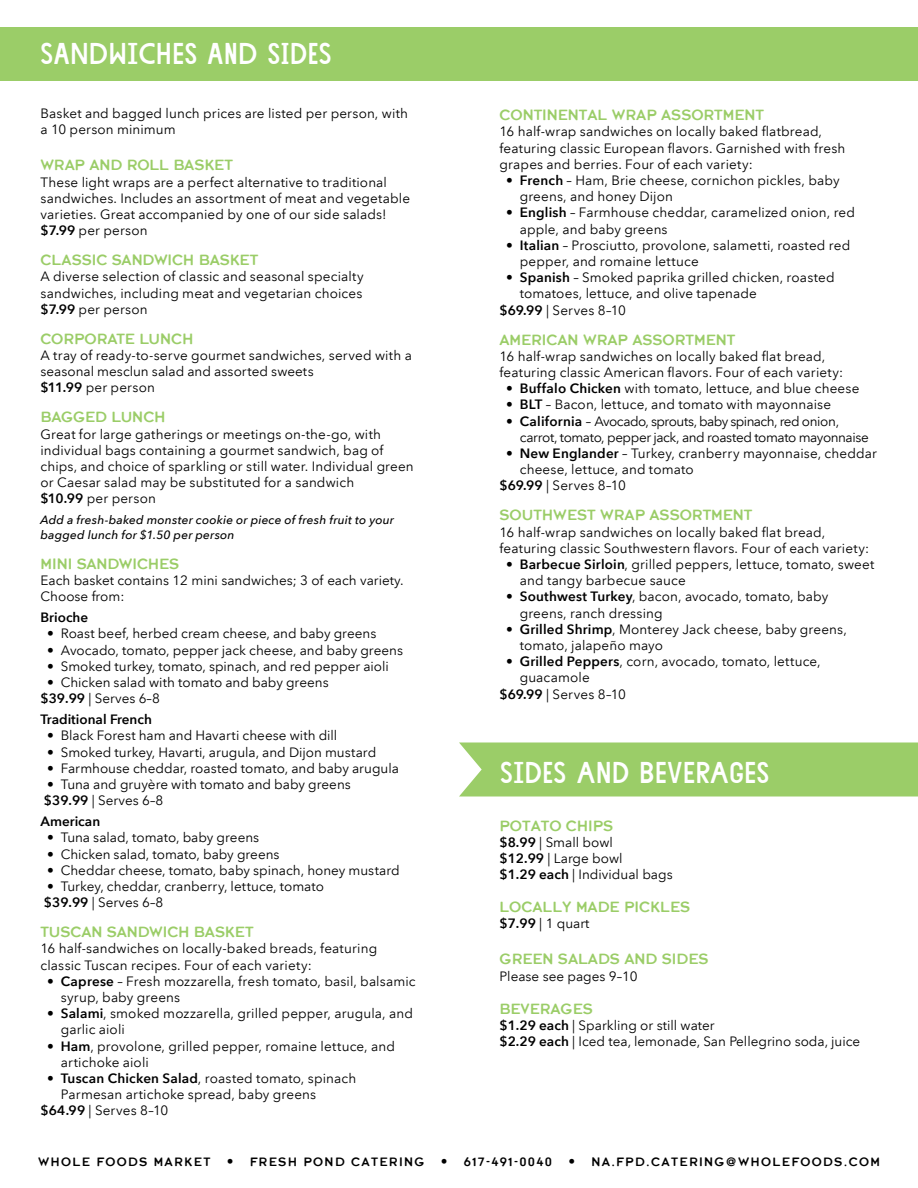
<style>
.page{position:relative;width:918px;height:1188px;background:#fff}
.page>*{position:absolute;margin:0;border:0;box-sizing:border-box;transform-origin:0 0}
.t1{font:30px "WFM Farmstand TT";color:#fff}
.t2{font:16.5px "Rescue";color:#9bcd68}
.t3{font:13.5px/16.2px "Avenir Next LT Pro";letter-spacing:.005em;color:#000}
.t4{font:13.5px/16.2px "Avenir Next LT Pro";letter-spacing:-.03em;color:#000}
.t5{font:13.5px "Rescue";letter-spacing:.1em;color:#000}
.t6{font:600 13.5px "Avenir Next LT Pro";color:#000}
.t7{font:italic 500 12px/14.4px "Avenir Next LT Pro";letter-spacing:.015em;color:#000}
.s1{font-weight:600}
.s2{font-family:"Avenir Next LT Pro";font-weight:600}
</style>
<div class="page">
<div style="left:459px;top:742px;width:459px;height:54px;background:#9bcd68"></div>
<div style="left:0;top:27px;width:918px;height:54px;background:#9bcd68"></div>
<h1 class="t1" style="left:40px;top:36px;width:293px">SANDWICHES AND SIDES</h1>
<p class="t3" style="left:40px;top:105px;width:369px">Basket and bagged lunch prices are listed per person, with a 10 person minimum</p>
<p class="t2" style="left:40px;top:158px;width:194px">WRAP AND ROLL BASKET</p>
<p class="t3" style="left:40px;top:174px;width:371px">These light wraps are a perfect alternative to traditional sandwiches. Includes an assortment of meat and vegetable varieties. Great accompanied by one of our side salads! <span class="s1">$7.99</span> per person</p>
<p class="t2" style="left:40px;top:253px;width:219px">CLASSIC SANDWICH BASKET</p>
<p class="t3" style="left:40px;top:269px;width:325px;text-align:justify">A diverse selection of classic and seasonal specialty sandwiches, including meat and vegetarian choices <span class="s1">$7.99</span> per person</p>
<p class="t2" style="left:40px;top:331px;width:154px">CORPORATE LUNCH</p>
<p class="t3" style="left:40px;top:347px;width:373px">A tray of ready-to-serve gourmet sandwiches, served with a seasonal mesclun salad and assorted sweets<br><span class="s1">$11.99</span> per person</p>
<p class="t2" style="left:40px;top:410px;width:126px">BAGGED LUNCH</p>
<p class="t3" style="left:40px;top:426px;width:375px">Great for large gatherings or meetings on-the-go, with individual bags containing a gourmet sandwich, bag of chips, and choice of sparkling or still water. Individual green or Caesar salad may be substituted for a sandwich<br><span class="s1">$10.99</span> per person</p>
<p class="t7" style="left:40px;top:513px;width:355px">Add a fresh-baked monster cookie or piece of fresh fruit to your bagged lunch for $1.50 per person</p>
<p class="t2" style="left:40px;top:556px;width:140px">MINI SANDWICHES</p>
<p class="t3" style="left:40px;top:572px;width:365px">Each basket contains 12 mini sandwiches; 3 of each variety.<br>Choose from:</p>
<p class="t6" style="left:40px;top:609px;width:49px">Brioche</p>
<p class="t3" style="left:47px;top:626px;width:331px"><span class="s1">•</span> Roast beef, herbed cream cheese, and baby greens</p>
<p class="t3" style="left:47px;top:642px;width:357px"><span class="s1">•</span> Avocado, tomato, pepper jack cheese, and baby greens</p>
<p class="t3" style="left:47px;top:658px;width:343px"><span class="s1">•</span> Smoked turkey, tomato, spinach, and red pepper aioli</p>
<p class="t3" style="left:40px;top:674px;width:290px;text-indent:7px"><span class="s1">•</span> Chicken salad with tomato and baby greens <span class="s1">$39.99</span> | Serves 6–8</p>
<p class="t6" style="left:40px;top:711px;width:113px">Traditional French</p>
<p class="t3" style="left:47px;top:728px;width:291px"><span class="s1">•</span> Black Forest ham and Havarti cheese with dill</p>
<p class="t3" style="left:47px;top:744px;width:331px"><span class="s1">•</span> Smoked turkey, Havarti, arugula, and Dijon mustard</p>
<p class="t3" style="left:47px;top:760px;width:353px"><span class="s1">•</span> Farmhouse cheddar, roasted tomato, and baby arugula</p>
<p class="t3" style="left:44px;top:776px;width:308px"><span class="s1">•</span> Tuna and gruyère with tomato and baby greens <span class="s1">$39.99</span> | Serves 6–8</p>
<p class="t6" style="left:40px;top:813px;width:61px">American</p>
<p class="t3" style="left:47px;top:830px;width:214px"><span class="s1">•</span> Tuna salad, tomato, baby greens</p>
<p class="t3" style="left:47px;top:846px;width:234px"><span class="s1">•</span> Chicken salad, tomato, baby greens</p>
<p class="t3" style="left:47px;top:862px;width:354px"><span class="s1">•</span> Cheddar cheese, tomato, baby spinach, honey mustard</p>
<p class="t3" style="left:44px;top:878px;width:282px"><span class="s1">•</span> Turkey, cheddar, cranberry, lettuce, tomato <span class="s1">$39.99</span> | Serves 6–8</p>
<p class="t2" style="left:40px;top:925px;width:215px">TUSCAN SANDWICH BASKET</p>
<p class="t3" style="left:40px;top:941px;width:338px">16 half-sandwiches on locally-baked breads, featuring classic Tuscan recipes. Four of each variety:</p>
<p class="t3" style="left:61px;top:973px;width:356px;text-indent:-14px"><span class="s1">• Caprese</span> – Fresh mozzarella, fresh tomato, basil, balsamic syrup, baby greens</p>
<p class="t3" style="left:61px;top:1005px;width:354px;text-indent:-14px"><span class="s1">• Salami</span>, smoked mozzarella, grilled pepper, arugula, and garlic aioli</p>
<p class="t3" style="left:61px;top:1038px;width:336px;text-indent:-14px"><span class="s1">• Ham</span>, provolone, grilled pepper, romaine lettuce, and artichoke aioli</p>
<p class="t3" style="left:47px;top:1070px;width:311px"><span class="s1">• Tuscan Chicken Salad</span>, roasted tomato, spinach</p>
<p class="t3" style="left:61px;top:1086px;width:257px">Parmesan artichoke spread, baby greens</p>
<p class="t3" style="left:40px;top:1103px;width:129px"><span class="s1">$64.99</span> | Serves 8–10</p>
<p class="t2" style="left:500px;top:108px;width:266px">CONTINENTAL WRAP ASSORTMENT</p>
<p class="t3" style="left:500px;top:124px;width:347px">16 half-wrap sandwiches on locally baked flatbread, featuring classic European flavors. Garnished with fresh grapes and berries. Four of each variety:</p>
<p class="t3" style="left:520px;top:172px;width:321px;text-indent:-14px"><span class="s1">• French</span> – Ham, Brie cheese, cornichon pickles, baby greens, and honey Dijon</p>
<p class="t3" style="left:520px;top:205px;width:337px;text-indent:-14px"><span class="s1">• English</span> – Farmhouse cheddar, caramelized onion, red apple, and baby greens</p>
<p class="t3" style="left:520px;top:237px;width:332px;text-indent:-14px"><span class="s1">• Italian</span> – Prosciutto, provolone, salametti, roasted red pepper, and romaine lettuce</p>
<p class="t3" style="left:506px;top:270px;width:330px"><span class="s1">• Spanish</span> – Smoked paprika grilled chicken, roasted</p>
<p class="t3" style="left:520px;top:286px;width:239px">tomatoes, lettuce, and olive tapenade</p>
<p class="t3" style="left:500px;top:302px;width:128px"><span class="s1">$69.99</span> | Serves 8–10</p>
<p class="t2" style="left:500px;top:332px;width:237px">AMERICAN WRAP ASSORTMENT</p>
<p class="t3" style="left:500px;top:348px;width:345px">16 half-wrap sandwiches on locally baked flat bread, featuring classic American flavors. Four of each variety:</p>
<p class="t3" style="left:506px;top:381px;width:355px"><span class="s1">• Buffalo Chicken</span> with tomato, lettuce, and blue cheese</p>
<p class="t3" style="left:506px;top:397px;width:326px"><span class="s1">• BLT</span> – Bacon, lettuce, and tomato with mayonnaise</p>
<p class="t4" style="left:520px;top:413px;width:351px;text-indent:-14px"><span class="s1">• California</span> – Avocado, sprouts, baby spinach, red onion, carrot, tomato, pepper jack, and roasted tomato mayonnaise</p>
<p class="t3" style="left:506px;top:445px;width:372px"><span class="s1">• New Englander</span> – Turkey, cranberry mayonnaise, cheddar</p>
<p class="t3" style="left:520px;top:462px;width:176px">cheese, lettuce, and tomato</p>
<p class="t3" style="left:500px;top:478px;width:128px"><span class="s1">$69.99</span> | Serves 8–10</p>
<p class="t2" style="left:500px;top:508px;width:255px">SOUTHWEST WRAP ASSORTMENT</p>
<p class="t3" style="left:500px;top:524px;width:371px">16 half-wrap sandwiches on locally baked flat bread, featuring classic Southwestern flavors. Four of each variety:</p>
<p class="t3" style="left:520px;top:556px;width:356px;text-indent:-14px"><span class="s1">• Barbecue Sirloin</span>, grilled peppers, lettuce, tomato, sweet and tangy barbecue sauce</p>
<p class="t3" style="left:520px;top:589px;width:310px;text-indent:-14px"><span class="s1">• Southwest Turkey</span>, bacon, avocado, tomato, baby greens, ranch dressing</p>
<p class="t3" style="left:520px;top:621px;width:329px;text-indent:-14px"><span class="s1">• Grilled Shrimp</span>, Monterey Jack cheese, baby greens, tomato, jalapeño mayo</p>
<p class="t3" style="left:506px;top:654px;width:316px"><span class="s1">• Grilled Peppers</span>, corn, avocado, tomato, lettuce,</p>
<p class="t3" style="left:520px;top:670px;width:72px">guacamole</p>
<p class="t3" style="left:500px;top:686px;width:128px"><span class="s1">$69.99</span> | Serves 8–10</p>
<h1 class="t1" style="left:500px;top:755px;width:271px">SIDES AND BEVERAGES</h1>
<p class="t2" style="left:500px;top:818px;width:115px">POTATO CHIPS</p>
<p class="t3" style="left:500px;top:834px;width:175px"><span class="s1">$8.99</span> | Small bowl<br><span class="s1">$12.99</span> | Large bowl<br><span class="s1">$1.29 each</span> | Individual bags</p>
<p class="t2" style="left:500px;top:900px;width:192px">LOCALLY MADE PICKLES</p>
<p class="t3" style="left:500px;top:916px;width:92px"><span class="s1">$7.99</span> | 1 quart</p>
<p class="t2" style="left:500px;top:952px;width:211px">GREEN SALADS AND SIDES</p>
<p class="t3" style="left:500px;top:968px;width:140px">Please see pages 9–10</p>
<p class="t2" style="left:500px;top:1001px;width:95px">BEVERAGES</p>
<p class="t3" style="left:500px;top:1017px;width:362px"><span class="s1">$1.29 each</span> | Sparkling or still water<br><span class="s1">$2.29 each</span> | Iced tea, lemonade, San Pellegrino soda, juice</p>
<p class="t5" style="left:38px;top:1156px;width:843px">WHOLE FOODS MARKET <span class="s2">•</span> FRESH POND CATERING <span class="s2">•</span> 617-491-0040 <span class="s2">•</span> NA.FPD.CATERING@WHOLEFOODS.COM</p>
</div>
